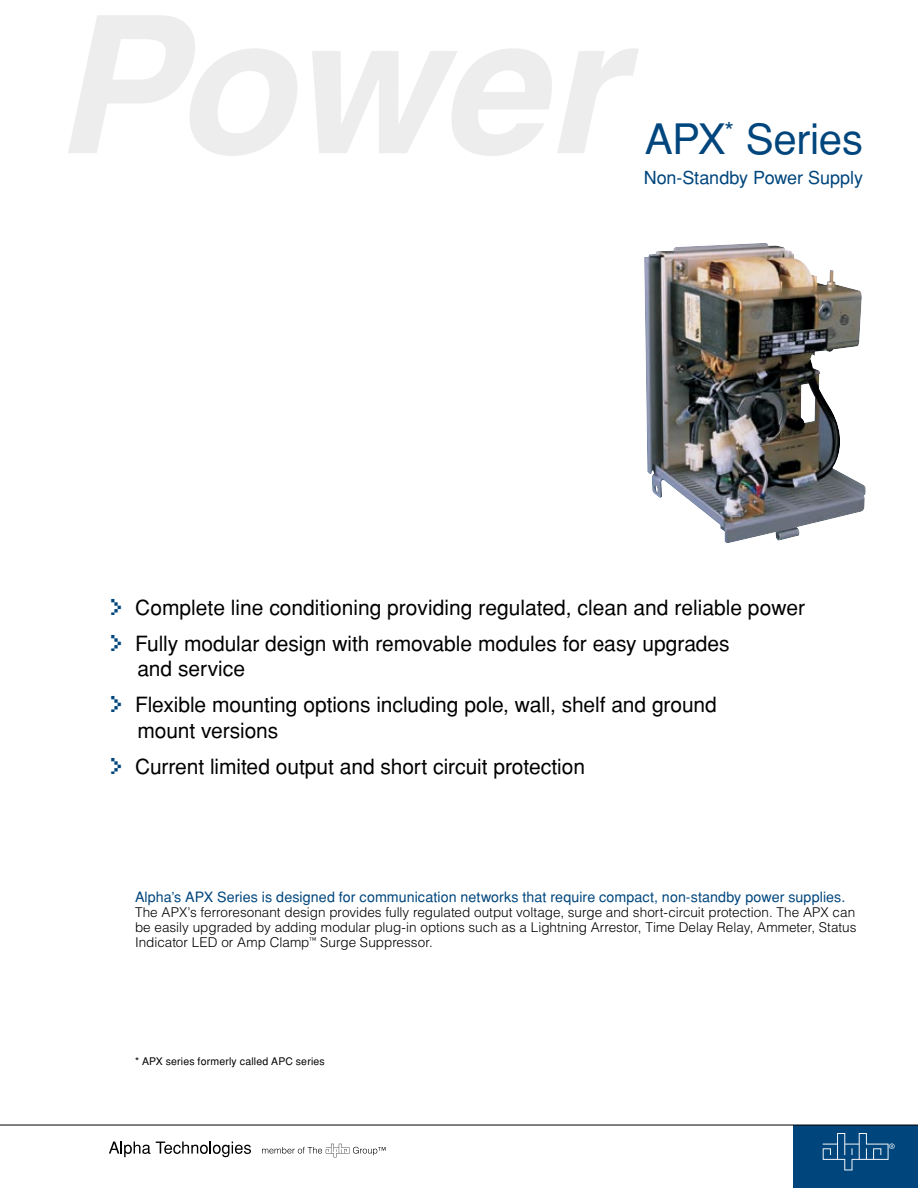
<style>
.page{position:relative;width:918px;height:1188px;background:#fff}
.page>*{position:absolute;margin:0;border:0;box-sizing:border-box;transform-origin:0 0}
.t1{font:42px "Helvetica";letter-spacing:-.01em;color:#00467d}
.t2{font:21px/36px "Helvetica";letter-spacing:-.005em;color:#000}
.t3{font:18px "Helvetica";letter-spacing:-.005em;color:#00467d}
.t4{font:14.25px "Helvetica";letter-spacing:.005em;color:#00467d}
.t5{font:300 13.5px/15px "Helvetica";letter-spacing:.005em;color:#000;text-align:justify}
.t6{font:10.5px "Helvetica";letter-spacing:.015em;color:#000}
.s1{font-family:"Silkscreen";font-size:27px;color:#00467d}
</style>
<div class="page">
<svg style="left:68px;top:15px;width:229px;height:141px"></svg>
<svg style="left:312px;top:48px;width:327px;height:108px"></svg>
<div style="left:794px;top:1125px;width:124px;height:63px;background:#00467d"></div>
<hr style="left:0;top:1125px;width:918px;height:1px;background:#000">
<svg style="left:262px;top:1144px;width:124px;height:13px"></svg>
<svg style="left:109px;top:1142px;width:41px;height:15px"></svg>
<svg style="left:156px;top:1142px;width:95px;height:15px"></svg>
<svg style="left:823px;top:1133px;width:72px;height:37px"></svg>
<img style="left:644px;top:243px;width:222px;height:300px">
<h1 class="t1" style="left:645px;top:114px;width:220px">APX<sup>*</sup> Series</h1>
<p class="t3" style="left:644px;top:167px;width:221px">Non-Standby Power Supply</p>
<p class="t2" style="left:108px;top:590px;width:698px"><span class="s1">&gt;</span> Complete line conditioning providing regulated, clean and reliable power <span class="s1">&gt;</span> Fully modular design with removable modules for easy upgrades</p>
<p class="t2" style="left:108px;top:651px;width:610px;text-indent:29px">and service<br><span class="s1">&gt;</span> Flexible mounting options including pole, wall, shelf and ground</p>
<p class="t2" style="left:108px;top:712px;width:478px;text-indent:29px">mount versions<br><span class="s1">&gt;</span> Current limited output and short circuit protection</p>
<p class="t4" style="left:135px;top:889px;width:712px">Alpha’s APX Series is designed for communication networks that require compact, non-standby power supplies.</p>
<p class="t5" style="left:135px;top:904px;width:723px">The APX’s ferroresonant design provides fully regulated output voltage, surge and short-circuit protection. The APX can be easily upgraded by adding modular plug-in options such as a Lightning Arrestor, Time Delay Relay, Ammeter, Status Indicator LED or Amp Clamp<sup>™</sup> Surge Suppressor.</p>
<p class="t6" style="left:135px;top:1055px;width:191px">* APX series formerly called APC series</p>
</div>
